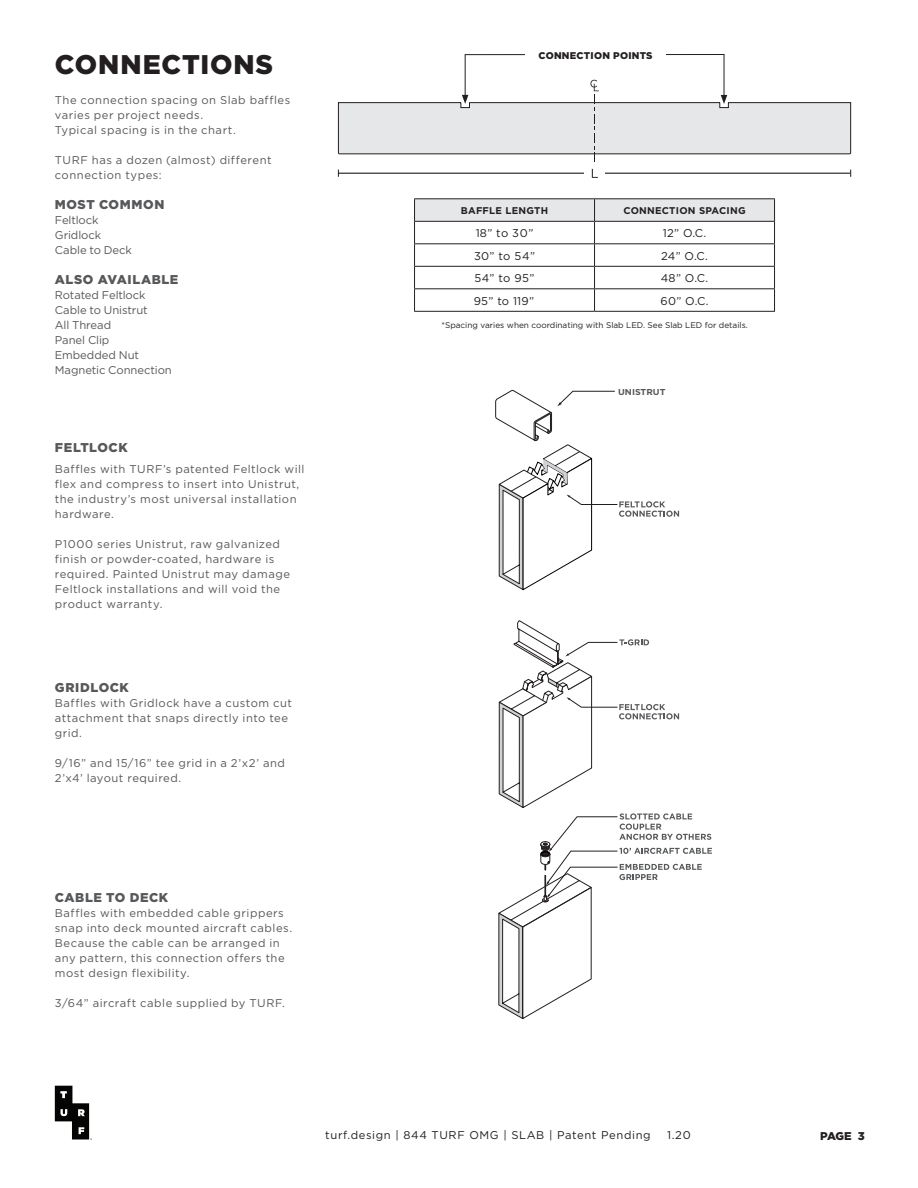
<style>
.page{position:relative;width:918px;height:1188px;background:#fff}
.page>*{position:absolute;margin:0;border:0;box-sizing:border-box;transform-origin:0 0}
.t1{font:900 27px "Gotham";letter-spacing:.03em;color:#231f20}
.t2{font:900 12.75px "Gotham";letter-spacing:.045em;color:#57585a}
.t3{font:11.25px/15px "Gotham";letter-spacing:.04em;color:#57585a}
.t4{font:11.25px "Gotham";letter-spacing:.055em;color:#231f20}
.t5{font:11.25px/15px "Gotham";letter-spacing:-.005em;color:#57585a}
.t6{font:11.25px/15px "Gotham";letter-spacing:-.01em;color:#57585a}
.t7{font:900 11.25px "Gotham";color:#231f20}
.t8{font:700 9.75px "Gotham";letter-spacing:.025em;color:#231f20}
.t9{font:900 9.75px "Gotham";letter-spacing:.025em;color:#231f20}
.t10{font:700 8.55px "Gotham";color:#57585a;scale:1.05 1}
.t11{font:8.25px "Gotham";color:#231f20}
</style>
<div class="page">
<svg style="left:55px;top:1086px;width:37px;height:54px"></svg>
<hr style="left:338px;top:173px;width:512px;height:1px;background:#000">
<hr style="left:465px;top:54px;width:1px;height:43px;background:#231f20">
<hr style="left:724px;top:54px;width:1px;height:43px;background:#231f20">
<hr style="left:465px;top:54px;width:259px;height:1px;background:#231f20">
<div style="left:525px;top:42px;width:141px;height:25px;background:#fff"></div>
<div style="left:584px;top:163px;width:21px;height:20px;background:#fff"></div>
<svg style="left:592px;top:169px;width:6px;height:9px"></svg>
<svg style="left:338px;top:80px;width:513px;height:82px"></svg>
<hr style="left:414px;top:311px;width:181px;height:1px;background:#231f20">
<hr style="left:595px;top:311px;width:180px;height:1px;background:#231f20">
<hr style="left:414px;top:198px;width:181px;height:1px;background:#231f20">
<hr style="left:595px;top:198px;width:180px;height:1px;background:#231f20">
<svg style="left:414px;top:199px;width:361px;height:112px"></svg>
<hr style="left:414px;top:221px;width:181px;height:1px;background:#231f20">
<hr style="left:595px;top:221px;width:180px;height:1px;background:#231f20">
<svg style="left:498px;top:620px;width:214px;height:399px"></svg>
<svg style="left:495px;top:390px;width:184px;height:200px"></svg>
<p class="t1" style="left:55px;top:46px;width:220px">CONNECTIONS</p>
<p class="t3" style="left:55px;top:92px;width:237px">The connection spacing on Slab baffles varies per project needs.<br>Typical spacing is in the chart.</p>
<p class="t3" style="left:55px;top:152px;width:218px">TURF has a dozen (almost) different connection types:</p>
<p class="t2" style="left:55px;top:196px;width:111px">MOST COMMON</p>
<p class="t6" style="left:55px;top:212px;width:79px">Feltlock<br>Gridlock<br>Cable to Deck</p>
<p class="t2" style="left:55px;top:271px;width:125px">ALSO AVAILABLE</p>
<p class="t5" style="left:55px;top:287px;width:119px">Rotated Feltlock<br>Cable to Unistrut<br>All Thread<br>Panel Clip<br>Embedded Nut<br>Magnetic Connection</p>
<p class="t2" style="left:55px;top:439px;width:74px">FELTLOCK</p>
<p class="t3" style="left:55px;top:461px;width:251px">Baffles with TURF’s patented Feltlock will flex and compress to insert into Unistrut, the industry’s most universal installation hardware.</p>
<p class="t3" style="left:55px;top:536px;width:237px">P1000 series Unistrut, raw galvanized finish or powder-coated, hardware is required. Painted Unistrut may damage Feltlock installations and will void the product warranty.</p>
<p class="t2" style="left:55px;top:679px;width:76px">GRIDLOCK</p>
<p class="t3" style="left:55px;top:695px;width:239px">Baffles with Gridlock have a custom cut attachment that snaps directly into tee grid.</p>
<p class="t3" style="left:55px;top:755px;width:232px">9/16” and 15/16” tee grid in a 2’x2’ and<br>2’x4’ layout required.</p>
<p class="t2" style="left:55px;top:889px;width:115px">CABLE TO DECK</p>
<p class="t3" style="left:55px;top:905px;width:239px">Baffles with embedded cable grippers snap into deck mounted aircraft cables.<br>Because the cable can be arranged in any pattern, this connection offers the most design flexibility.</p>
<p class="t3" style="left:55px;top:995px;width:232px">3/64” aircraft cable supplied by TURF.</p>
<p class="t9" style="left:539px;top:49px;width:116px">CONNECTION POINTS</p>
<p class="t8" style="left:461px;top:204px;width:89px">BAFFLE LENGTH</p>
<p class="t8" style="left:623px;top:204px;width:124px">CONNECTION SPACING</p>
<p class="t4" style="left:476px;top:226px;width:59px">18” to 30”</p>
<p class="t4" style="left:663px;top:226px;width:45px">12” O.C.</p>
<p class="t4" style="left:474px;top:248px;width:62px">30” to 54”</p>
<p class="t4" style="left:661px;top:248px;width:48px">24” O.C.</p>
<p class="t4" style="left:475px;top:271px;width:62px">54” to 95”</p>
<p class="t4" style="left:661px;top:271px;width:49px">48” O.C.</p>
<p class="t4" style="left:474px;top:293px;width:62px">95” to 119”</p>
<p class="t4" style="left:660px;top:293px;width:50px">60” O.C.</p>
<p class="t11" style="left:442px;top:320px;width:308px">*Spacing varies when coordinating with Slab LED. See Slab LED for details.</p>
<p class="t10" style="left:618px;top:386px;width:47px">UNISTRUT</p>
<p class="t4" style="left:325px;top:1128px;width:327px">turf.design | 844 TURF OMG | SLAB | Patent Pending</p>
<p class="t4" style="left:667px;top:1128px;width:25px">1.20</p>
<p class="t7" style="left:820px;top:1129px;width:46px">PAGE 3</p>
</div>
